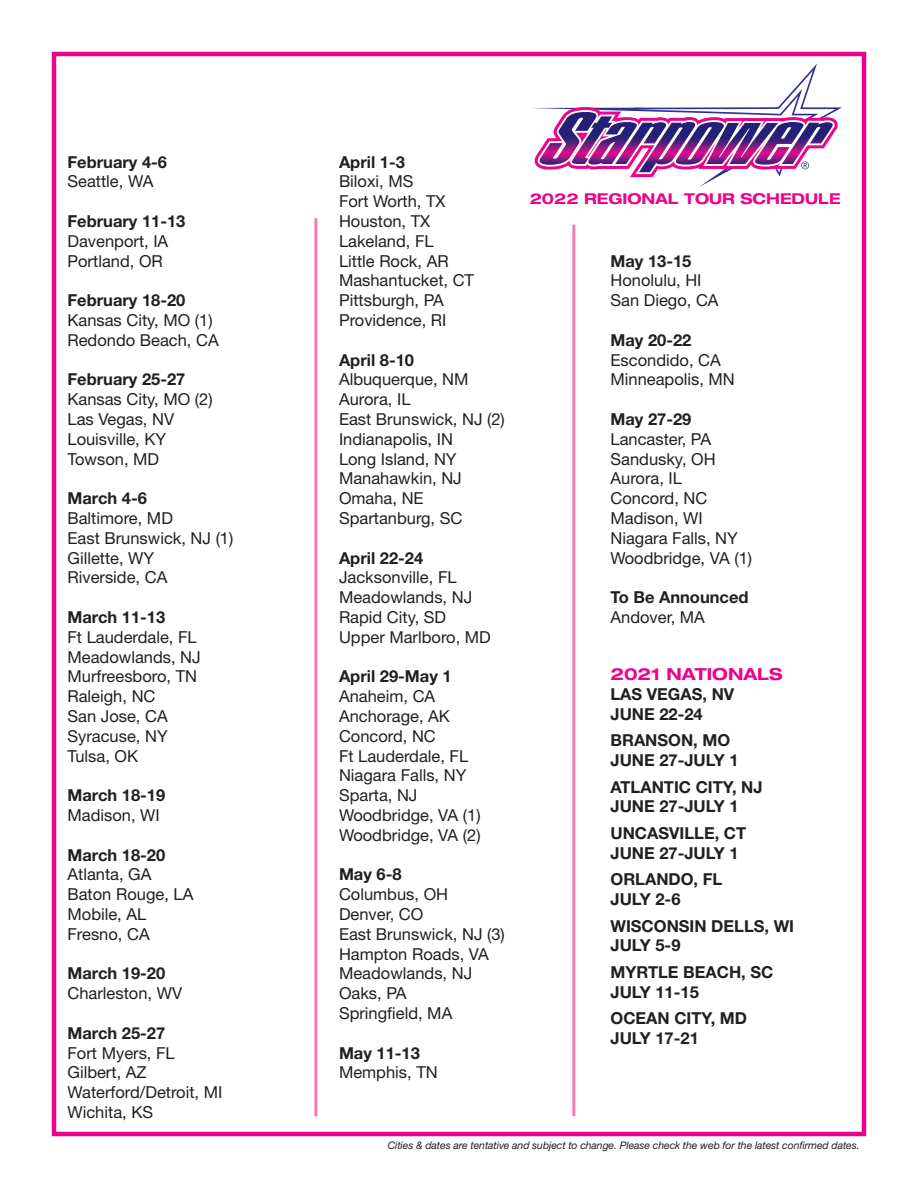
<style>
.page{position:relative;width:918px;height:1188px;background:#fff}
.page>*{position:absolute;margin:0;border:0;box-sizing:border-box;transform-origin:0 0}
.t1{font:700 expanded 16.65px "Helvetica Neue";color:#ed028c}
.t2{font:16.5px "Helvetica Neue";color:#231f20}
.t3{font:700 16.5px "Helvetica Neue";color:#231f20}
.t4{font:700 expanded 15px "Helvetica Neue";color:#ed028c}
.t5{font:italic 10.5px "Helvetica Neue";letter-spacing:-.01em;color:#231f20}
</style>
<div class="page">
<svg style="left:533px;top:66px;width:309px;height:121px"></svg>
<hr style="left:314px;top:218px;width:3px;height:898px;background:#f17cb0">
<hr style="left:572px;top:225px;width:3px;height:891px;background:#f17cb0">
<div style="left:52px;top:52px;width:814px;height:1084px;border:4px solid #ed028c"></div>
<p class="t3" style="left:68px;top:151px;width:101px">February 4-6</p>
<p class="t2" style="left:68px;top:172px;width:88px">Seattle, WA</p>
<p class="t3" style="left:68px;top:211px;width:119px">February 11-13</p>
<p class="t2" style="left:68px;top:231px;width:102px">Davenport, IA</p>
<p class="t2" style="left:68px;top:251px;width:97px">Portland, OR</p>
<p class="t3" style="left:68px;top:290px;width:119px">February 18-20</p>
<p class="t2" style="left:68px;top:310px;width:147px">Kansas City, MO (1)</p>
<p class="t2" style="left:68px;top:330px;width:153px">Redondo Beach, CA</p>
<p class="t3" style="left:68px;top:369px;width:119px">February 25-27</p>
<p class="t2" style="left:68px;top:389px;width:147px">Kansas City, MO (2)</p>
<p class="t2" style="left:68px;top:409px;width:108px">Las Vegas, NV</p>
<p class="t2" style="left:68px;top:429px;width:100px">Louisville, KY</p>
<p class="t2" style="left:68px;top:449px;width:93px">Towson, MD</p>
<p class="t3" style="left:68px;top:488px;width:81px">March 4-6</p>
<p class="t2" style="left:68px;top:508px;width:107px">Baltimore, MD</p>
<p class="t2" style="left:68px;top:528px;width:167px">East Brunswick, NJ (1)</p>
<p class="t2" style="left:68px;top:548px;width:88px">Gillette, WY</p>
<p class="t2" style="left:68px;top:568px;width:101px">Riverside, CA</p>
<p class="t3" style="left:68px;top:607px;width:99px">March 11-13</p>
<p class="t2" style="left:68px;top:627px;width:131px">Ft Lauderdale, FL</p>
<p class="t2" style="left:68px;top:647px;width:135px">Meadowlands, NJ</p>
<p class="t2" style="left:68px;top:667px;width:131px">Murfreesboro, TN</p>
<p class="t2" style="left:68px;top:686px;width:89px">Raleigh, NC</p>
<p class="t2" style="left:68px;top:706px;width:102px">San Jose, CA</p>
<p class="t2" style="left:68px;top:726px;width:102px">Syracuse, NY</p>
<p class="t2" style="left:68px;top:746px;width:72px">Tulsa, OK</p>
<p class="t3" style="left:68px;top:785px;width:99px">March 18-19</p>
<p class="t2" style="left:68px;top:805px;width:94px">Madison, WI</p>
<p class="t3" style="left:68px;top:844px;width:99px">March 18-20</p>
<p class="t2" style="left:68px;top:865px;width:86px">Atlanta, GA</p>
<p class="t2" style="left:68px;top:884px;width:127px">Baton Rouge, LA</p>
<p class="t2" style="left:68px;top:904px;width:80px">Mobile, AL</p>
<p class="t2" style="left:68px;top:924px;width:84px">Fresno, CA</p>
<p class="t3" style="left:68px;top:963px;width:99px">March 19-20</p>
<p class="t2" style="left:68px;top:983px;width:116px">Charleston, WV</p>
<p class="t3" style="left:68px;top:1023px;width:99px">March 25-27</p>
<p class="t2" style="left:68px;top:1043px;width:109px">Fort Myers, FL</p>
<p class="t2" style="left:68px;top:1063px;width:81px">Gilbert, AZ</p>
<p class="t2" style="left:68px;top:1082px;width:156px">Waterford/Detroit, MI</p>
<p class="t2" style="left:68px;top:1102px;width:87px">Wichita, KS</p>
<p class="t3" style="left:339px;top:151px;width:67px">April 1-3</p>
<p class="t2" style="left:339px;top:172px;width:76px">Biloxi, MS</p>
<p class="t2" style="left:339px;top:191px;width:108px">Fort Worth, TX</p>
<p class="t2" style="left:339px;top:211px;width:93px">Houston, TX</p>
<p class="t2" style="left:339px;top:231px;width:96px">Lakeland, FL</p>
<p class="t2" style="left:339px;top:251px;width:111px">Little Rock, AR</p>
<p class="t2" style="left:339px;top:271px;width:137px">Mashantucket, CT</p>
<p class="t2" style="left:339px;top:290px;width:106px">Pittsburgh, PA</p>
<p class="t2" style="left:339px;top:310px;width:109px">Providence, RI</p>
<p class="t3" style="left:339px;top:349px;width:77px">April 8-10</p>
<p class="t2" style="left:339px;top:370px;width:131px">Albuquerque, NM</p>
<p class="t2" style="left:339px;top:389px;width:73px">Aurora, IL</p>
<p class="t2" style="left:339px;top:409px;width:167px">East Brunswick, NJ (2)</p>
<p class="t2" style="left:339px;top:429px;width:115px">Indianapolis, IN</p>
<p class="t2" style="left:339px;top:449px;width:119px">Long Island, NY</p>
<p class="t2" style="left:339px;top:469px;width:124px">Manahawkin, NJ</p>
<p class="t2" style="left:339px;top:488px;width:86px">Omaha, NE</p>
<p class="t2" style="left:339px;top:508px;width:125px">Spartanburg, SC</p>
<p class="t3" style="left:339px;top:547px;width:86px">April 22-24</p>
<p class="t2" style="left:339px;top:568px;width:119px">Jacksonville, FL</p>
<p class="t2" style="left:339px;top:587px;width:135px">Meadowlands, NJ</p>
<p class="t2" style="left:339px;top:607px;width:109px">Rapid City, SD</p>
<p class="t2" style="left:339px;top:627px;width:153px">Upper Marlboro, MD</p>
<p class="t3" style="left:339px;top:666px;width:114px">April 29-May 1</p>
<p class="t2" style="left:339px;top:686px;width:98px">Anaheim, CA</p>
<p class="t2" style="left:339px;top:706px;width:112px">Anchorage, AK</p>
<p class="t2" style="left:339px;top:726px;width:98px">Concord, NC</p>
<p class="t2" style="left:339px;top:746px;width:131px">Ft Lauderdale, FL</p>
<p class="t2" style="left:339px;top:766px;width:129px">Niagara Falls, NY</p>
<p class="t2" style="left:339px;top:785px;width:80px">Sparta, NJ</p>
<p class="t2" style="left:339px;top:805px;width:143px">Woodbridge, VA (1)</p>
<p class="t2" style="left:339px;top:825px;width:143px">Woodbridge, VA (2)</p>
<p class="t3" style="left:339px;top:864px;width:64px">May 6-8</p>
<p class="t2" style="left:339px;top:884px;width:111px">Columbus, OH</p>
<p class="t2" style="left:339px;top:904px;width:86px">Denver, CO</p>
<p class="t2" style="left:339px;top:924px;width:167px">East Brunswick, NJ (3)</p>
<p class="t2" style="left:339px;top:944px;width:151px">Hampton Roads, VA</p>
<p class="t2" style="left:339px;top:964px;width:135px">Meadowlands, NJ</p>
<p class="t2" style="left:339px;top:983px;width:69px">Oaks, PA</p>
<p class="t2" style="left:339px;top:1003px;width:115px">Springfield, MA</p>
<p class="t3" style="left:339px;top:1042px;width:82px">May 11-13</p>
<p class="t2" style="left:339px;top:1063px;width:100px">Memphis, TN</p>
<p class="t4" style="left:530px;top:189px;width:312px">2022 REGIONAL TOUR SCHEDULE</p>
<p class="t3" style="left:610px;top:250px;width:82px">May 13-15</p>
<p class="t2" style="left:610px;top:271px;width:93px">Honolulu, HI</p>
<p class="t2" style="left:610px;top:290px;width:110px">San Diego, CA</p>
<p class="t3" style="left:610px;top:330px;width:82px">May 20-22</p>
<p class="t2" style="left:610px;top:350px;width:112px">Escondido, CA</p>
<p class="t2" style="left:610px;top:370px;width:126px">Minneapolis, MN</p>
<p class="t3" style="left:610px;top:409px;width:82px">May 27-29</p>
<p class="t2" style="left:610px;top:429px;width:102px">Lancaster, PA</p>
<p class="t2" style="left:610px;top:449px;width:107px">Sandusky, OH</p>
<p class="t2" style="left:610px;top:469px;width:73px">Aurora, IL</p>
<p class="t2" style="left:610px;top:488px;width:98px">Concord, NC</p>
<p class="t2" style="left:610px;top:508px;width:94px">Madison, WI</p>
<p class="t2" style="left:610px;top:528px;width:129px">Niagara Falls, NY</p>
<p class="t2" style="left:610px;top:548px;width:143px">Woodbridge, VA (1)</p>
<p class="t3" style="left:610px;top:587px;width:140px">To Be Announced</p>
<p class="t2" style="left:610px;top:607px;width:96px">Andover, MA</p>
<p class="t1" style="left:610px;top:664px;width:174px">2021 NATIONALS</p>
<p class="t3" style="left:610px;top:684px;width:125px">LAS VEGAS, NV</p>
<p class="t3" style="left:610px;top:704px;width:94px">JUNE 22-24</p>
<p class="t3" style="left:610px;top:730px;width:121px">BRANSON, MO</p>
<p class="t3" style="left:610px;top:750px;width:130px">JUNE 27-JULY 1</p>
<p class="t3" style="left:610px;top:777px;width:154px">ATLANTIC CITY, NJ</p>
<p class="t3" style="left:610px;top:796px;width:130px">JUNE 27-JULY 1</p>
<p class="t3" style="left:610px;top:823px;width:137px">UNCASVILLE, CT</p>
<p class="t3" style="left:610px;top:843px;width:130px">JUNE 27-JULY 1</p>
<p class="t3" style="left:610px;top:869px;width:113px">ORLANDO, FL</p>
<p class="t3" style="left:610px;top:889px;width:72px">JULY 2-6</p>
<p class="t3" style="left:610px;top:916px;width:185px">WISCONSIN DELLS, WI</p>
<p class="t3" style="left:610px;top:935px;width:72px">JULY 5-9</p>
<p class="t3" style="left:610px;top:962px;width:164px">MYRTLE BEACH, SC</p>
<p class="t3" style="left:610px;top:982px;width:90px">JULY 11-15</p>
<p class="t3" style="left:610px;top:1008px;width:138px">OCEAN CITY, MD</p>
<p class="t3" style="left:610px;top:1028px;width:90px">JULY 17-21</p>
<p class="t5" style="left:388px;top:1139px;width:473px">Cities &amp; dates are tentative and subject to change. Please check the web for the latest confirmed dates.</p>
</div>
